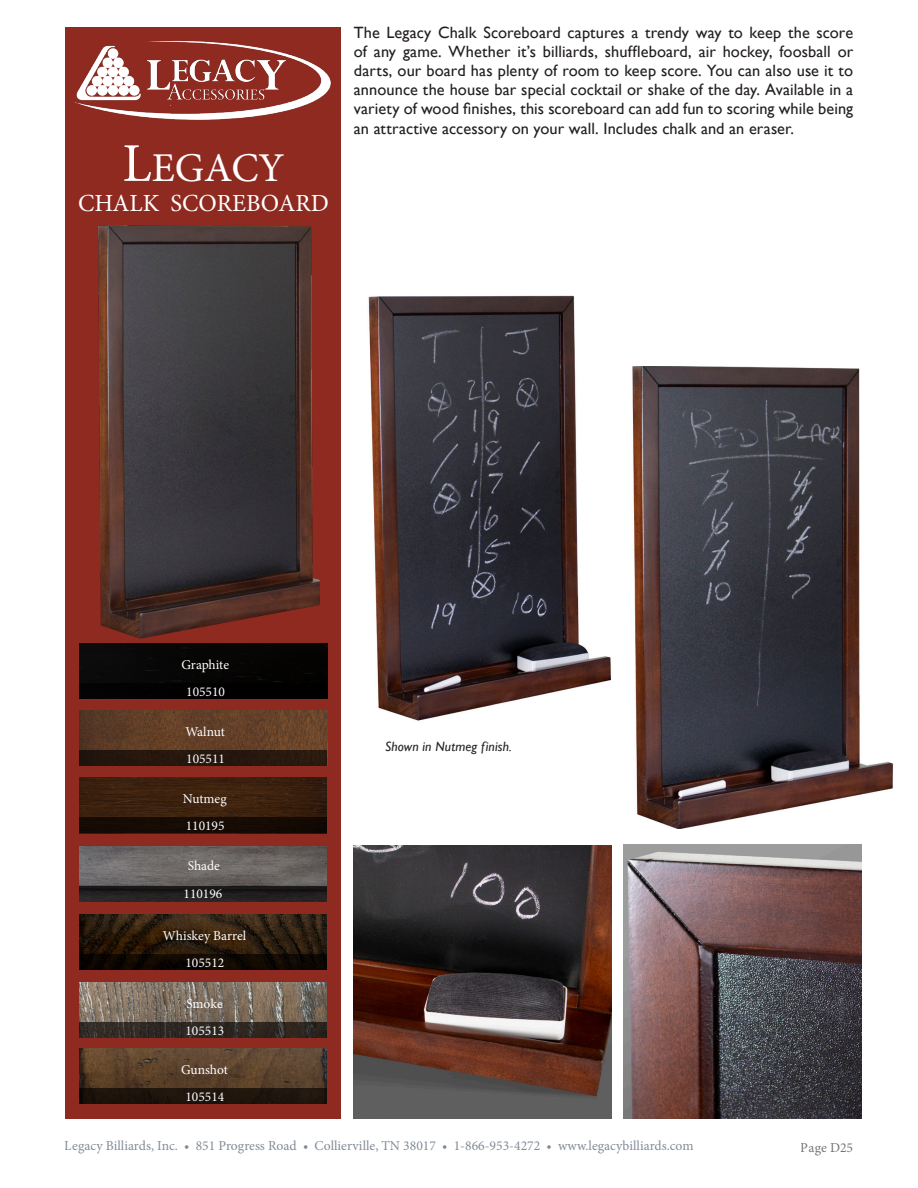
<style>
.page{position:relative;width:918px;height:1188px;background:#fff}
.page>*{position:absolute;margin:0;border:0;box-sizing:border-box;transform-origin:0 0}
.t1{font:40.95px "Minion Pro";color:#fff}
.t2{font:24.6px "Minion Pro";color:#fff}
.t3{font:16.35px/19px "Gill Sans";letter-spacing:.005em;color:#231f20;text-align:justify}
.t4{font:13.65px "Minion Pro";color:#344557}
.t5{font:13.65px "Minion Pro";color:#231f20}
.t6{font:13.5px "Minion Pro";color:#fff}
.cut_lines_color{font:italic 13.5px "Gill Sans";letter-spacing:.015em;color:#231f20}
.s1{font-size:54.6px}
</style>
<div class="page">
<div style="left:65px;top:27px;width:276px;height:1092px;background:#8f2a21"></div>
<img style="left:79px;top:225px;width:240px;height:423px">
<img style="left:79px;top:778px;width:248px;height:40px">
<div style="left:79px;top:818px;width:248px;height:15px;background:#150b04"></div>
<img style="left:79px;top:846px;width:248px;height:40px">
<div style="left:79px;top:886px;width:248px;height:15px;background:#231f20"></div>
<img style="left:354px;top:845px;width:257px;height:274px">
<img style="left:624px;top:845px;width:237px;height:274px">
<img style="left:368px;top:295px;width:243px;height:426px">
<img style="left:632px;top:367px;width:261px;height:462px">
<img style="left:79px;top:915px;width:247px;height:39px">
<div style="left:79px;top:954px;width:247px;height:16px;background:#0f0801"></div>
<img style="left:79px;top:982px;width:247px;height:40px">
<svg style="left:79px;top:1022px;width:247px;height:16px;background:#2f2924"></svg>
<img style="left:79px;top:1049px;width:247px;height:39px">
<div style="left:79px;top:1088px;width:247px;height:16px;background:#1e140c"></div>
<img style="left:80px;top:711px;width:247px;height:39px">
<div style="left:80px;top:750px;width:247px;height:16px;background:#26170d"></div>
<div style="left:80px;top:683px;width:247px;height:16px;background:#010100"></div>
<img style="left:74px;top:40px;width:257px;height:80px">
<p class="t1" style="left:122px;top:140px;width:164px"><span class="s1">L</span>EGACY</p>
<p class="t2" style="left:78px;top:187px;width:252px">CHALK SCOREBOARD</p>
<p class="t3" style="left:354px;top:24px;width:501px">The Legacy Chalk Scoreboard captures a trendy way to keep the score of any game. Whether it’s billiards, shuffleboard, air hockey, foosball or darts, our board has plenty of room to keep score. You can also use it to announce the house bar special cocktail or shake of the day. Available in a variety of wood finishes, this scoreboard can add fun to scoring while being an attractive accessory on your wall. Includes chalk and an eraser.</p>
<p class="t6" style="left:181px;top:656px;width:49px">Graphite</p>
<p class="t6" style="left:186px;top:683px;width:40px">105510</p>
<p class="t6" style="left:186px;top:722px;width:41px">Walnut</p>
<p class="t6" style="left:186px;top:750px;width:40px">105511</p>
<p class="t6" style="left:183px;top:790px;width:45px">Nutmeg</p>
<p class="t6" style="left:186px;top:817px;width:40px">110195</p>
<p class="t6" style="left:188px;top:857px;width:34px">Shade</p>
<p class="t6" style="left:184px;top:885px;width:40px">110196</p>
<p class="t6" style="left:163px;top:926px;width:85px">Whiskey Barrel</p>
<p class="t6" style="left:185px;top:954px;width:40px">105512</p>
<p class="t6" style="left:186px;top:994px;width:38px">Smoke</p>
<p class="t6" style="left:185px;top:1021px;width:40px">105513</p>
<p class="t6" style="left:181px;top:1060px;width:48px">Gunshot</p>
<p class="t6" style="left:185px;top:1088px;width:40px">105514</p>
<p class="cut_lines_color" style="left:385px;top:739px;width:128px">Shown in Nutmeg finish.</p>
<p class="t4" style="left:65px;top:1136px;width:630px">Legacy Billiards, Inc. • 851 Progress Road • Collierville, TN 38017 • 1-866-953-4272 • www.legacybilliards.com</p>
<p class="t5" style="left:801px;top:1139px;width:54px">Page D25</p>
</div>
